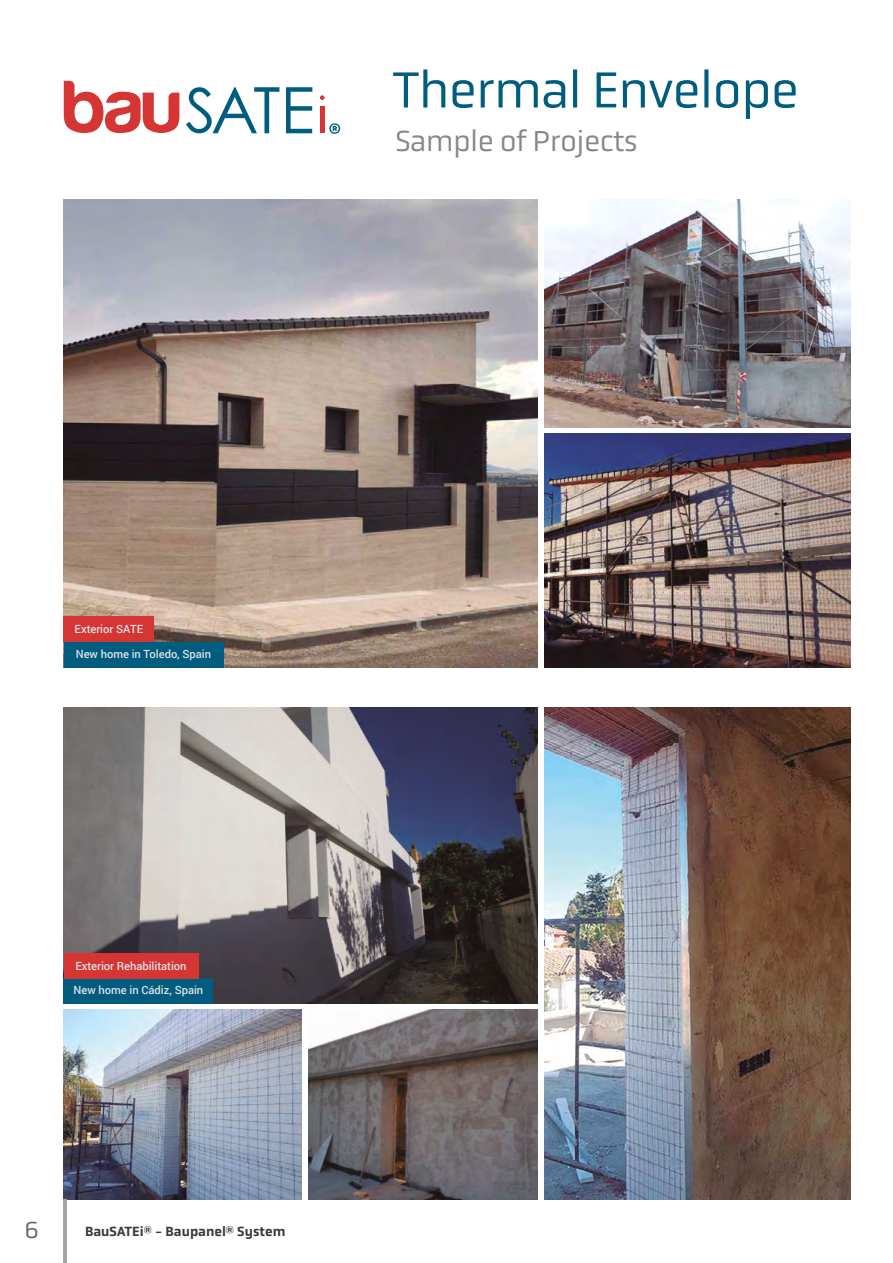
<style>
.page{position:relative;width:893px;height:1263px;background:#fff}
.page>*{position:absolute;margin:0;border:0;box-sizing:border-box;transform-origin:0 0}
.t1{font:52.5px "Obvia";letter-spacing:-.025em;color:#005d80}
.t2{font:30px "Obvia";letter-spacing:-.02em;color:#8a8783}
.t3{font:24px "Obvia";color:#6a6763}
.t4{font:500 13.65px "Obvia";color:#3c3a36}
.t5{font:500 11.25px "Roboto";letter-spacing:-.005em;color:#e0dfe6}
</style>
<div class="page">
<img style="left:64px;top:200px;width:474px;height:468px">
<img style="left:544px;top:200px;width:306px;height:227px">
<img style="left:544px;top:434px;width:306px;height:234px">
<img style="left:64px;top:707px;width:474px;height:296px">
<img style="left:544px;top:707px;width:306px;height:492px">
<img style="left:64px;top:1010px;width:238px;height:189px">
<img style="left:308px;top:1010px;width:230px;height:189px">
<hr style="left:64px;top:1199px;width:3px;height:64px;background:#a7a4a1">
<div style="left:64px;top:642px;width:159px;height:26px;background:#005d80"></div>
<div style="left:64px;top:978px;width:149px;height:25px;background:#005d80"></div>
<div style="left:64px;top:617px;width:90px;height:25px;background:#d53633"></div>
<div style="left:64px;top:953px;width:134px;height:26px;background:#d53633"></div>
<svg style="left:329px;top:123px;width:11px;height:11px"></svg>
<svg style="left:64px;top:81px;width:115px;height:52px"></svg>
<svg style="left:186px;top:87px;width:93px;height:46px"></svg>
<svg style="left:286px;top:87px;width:26px;height:46px"></svg>
<hr style="left:320px;top:106px;width:4px;height:27px;background:#d53633">
<svg style="left:320px;top:95px;width:5px;height:5px"></svg>
<h1 class="t1" style="left:392px;top:59px;width:408px">Thermal Envelope</h1>
<h2 class="t2" style="left:395px;top:124px;width:244px">Sample of Projects</h2>
<p class="t5" style="left:75px;top:621px;width:70px">Exterior SATE</p>
<p class="t5" style="left:76px;top:646px;width:137px">New home in Toledo, Spain</p>
<p class="t5" style="left:75px;top:957px;width:113px">Exterior Rehabilitation</p>
<p class="t5" style="left:74px;top:982px;width:131px">New home in Cádiz, Spain</p>
<h3 class="t3" style="left:25px;top:1216px;width:16px">6</h3>
<p class="t4" style="left:85px;top:1223px;width:202px">BauSATEi® - Baupanel® System</p>
</div>
